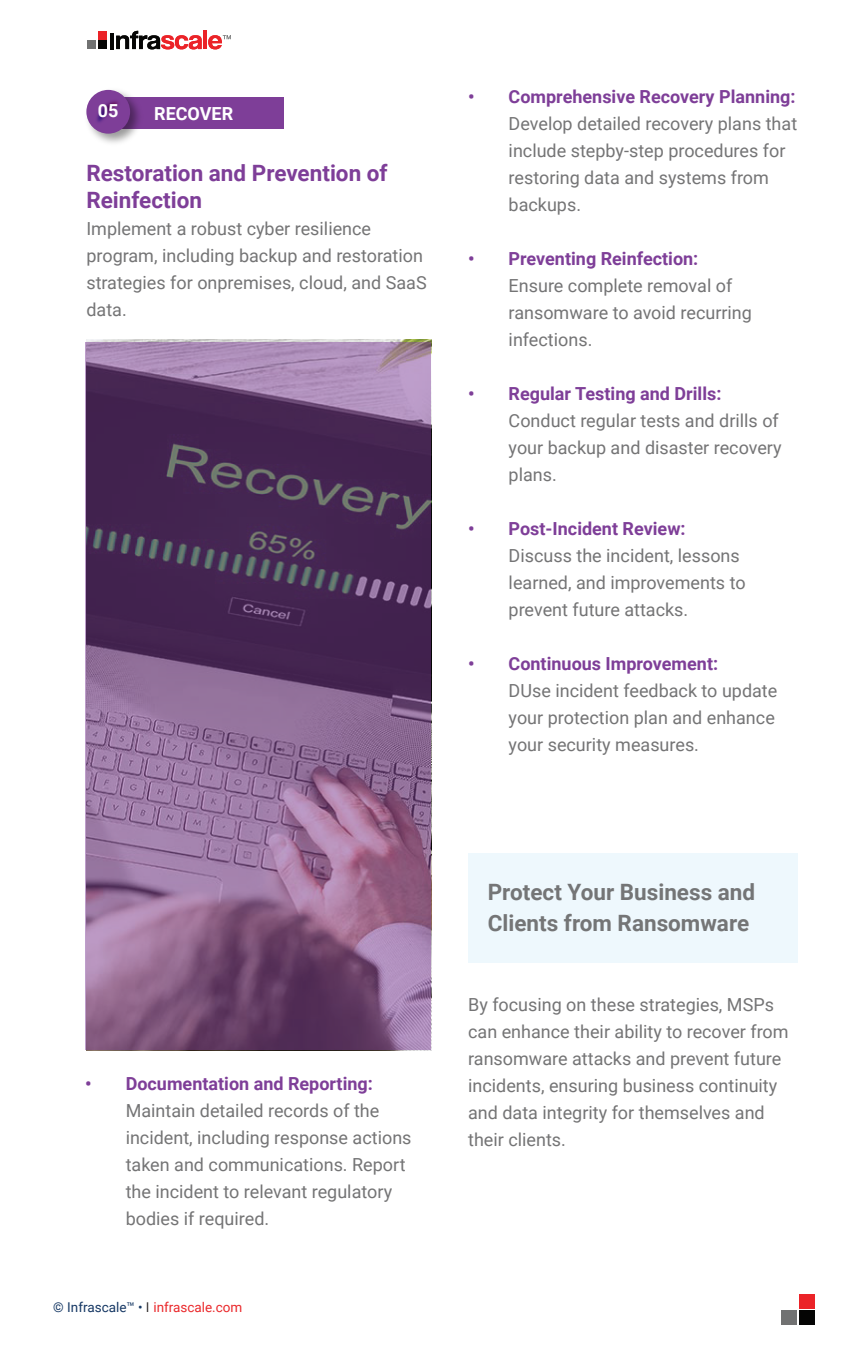
<style>
.page{position:relative;width:864px;height:1350px;background:#fff}
.page>*{position:absolute;margin:0;border:0;box-sizing:border-box;transform-origin:0 0}
.t1{font:700 22.5px/31.5px "Roboto";color:#747576}
.t2{font:700 22.5px/27px "Roboto";color:#7e3e98}
.t3{font:18px/27px "Roboto";color:#747475}
.t4{font:700 18px "Roboto";color:#7e3e98}
.t5{font:700 18px "Roboto";color:#fff}
.t6{font:700 18px "Roboto";color:#fefefe}
.t7{font:13.5px "Roboto";color:#ea292c}
.s1{color:#163864}
.s2{font-family:"Helvetica";color:#231f20}
</style>
<div class="page">
<div style="left:111px;top:98px;width:172px;height:31px;background:#7e3e98"></div>
<img style="left:86px;top:30px;width:113px;height:113px">
<img style="left:431px;top:406px;width:1px;height:183px">
<div style="left:468px;top:853px;width:330px;height:110px;background:#eef8fd"></div>
<svg style="left:85px;top:342px;width:345px;height:707px"></svg>
<div style="left:799px;top:1294px;width:16px;height:14px;background:#eb2328"></div>
<div style="left:799px;top:1311px;width:16px;height:14px;background:#050504"></div>
<div style="left:781px;top:1311px;width:16px;height:14px;background:#717272"></div>
<hr style="left:110px;top:33px;width:4px;height:16px;background:#050504">
<div style="left:98px;top:31px;width:9px;height:8px;background:#eb2328"></div>
<div style="left:98px;top:41px;width:9px;height:8px;background:#050504"></div>
<div style="left:87px;top:41px;width:9px;height:8px;background:#717272"></div>
<svg style="left:116px;top:31px;width:86px;height:19px"></svg>
<hr style="left:203px;top:31px;width:4px;height:18px;background:#eb2328">
<svg style="left:208px;top:35px;width:23px;height:14px"></svg>
<p class="t6" style="left:98px;top:98px;width:22px">05</p>
<p class="t5" style="left:154px;top:101px;width:81px">RECOVER</p>
<p class="t2" style="left:86px;top:159px;width:303px">Restoration and Prevention of<br>Reinfection</p>
<p class="t3" style="left:86px;top:215px;width:342px">Implement a robust cyber resilience program, including backup and restoration strategies for onpremises, cloud, and SaaS data.</p>
<p class="t4" style="left:468px;top:84px;width:329px">• Comprehensive Recovery Planning:</p>
<p class="t3" style="left:509px;top:110px;width:290px">Develop detailed recovery plans that include stepby-step procedures for restoring data and systems from backups.</p>
<p class="t4" style="left:468px;top:246px;width:232px">• Preventing Reinfection:</p>
<p class="t3" style="left:509px;top:272px;width:245px">Ensure complete removal of ransomware to avoid recurring infections.</p>
<p class="t4" style="left:468px;top:381px;width:255px">• Regular Testing and Drills:</p>
<p class="t3" style="left:509px;top:407px;width:275px">Conduct regular tests and drills of your backup and disaster recovery plans.</p>
<p class="t4" style="left:468px;top:516px;width:219px">• Post-Incident Review:</p>
<p class="t3" style="left:509px;top:542px;width:238px">Discuss the incident, lessons learned, and improvements to prevent future attacks.</p>
<p class="t4" style="left:468px;top:651px;width:252px">• Continuous Improvement:</p>
<p class="t3" style="left:509px;top:677px;width:270px">DUse incident feedback to update your protection plan and enhance your security measures.</p>
<p class="t4" style="left:85px;top:1071px;width:289px">• Documentation and Reporting:</p>
<p class="t3" style="left:126px;top:1096px;width:287px">Maintain detailed records of the incident, including response actions taken and communications. Report the incident to relevant regulatory bodies if required.</p>
<p class="t7" style="left:53px;top:1298px;width:191px"><span class="s1">© Infrascale™ •</span> <span class="s2">|</span> infrascale.com</p>
<p class="t1" style="left:488px;top:875px;width:269px">Protect Your Business and<br>Clients from Ransomware</p>
<p class="t3" style="left:468px;top:990px;width:322px">By focusing on these strategies, MSPs can enhance their ability to recover from ransomware attacks and prevent future incidents, ensuring business continuity and data integrity for themselves and their clients.</p>
</div>
